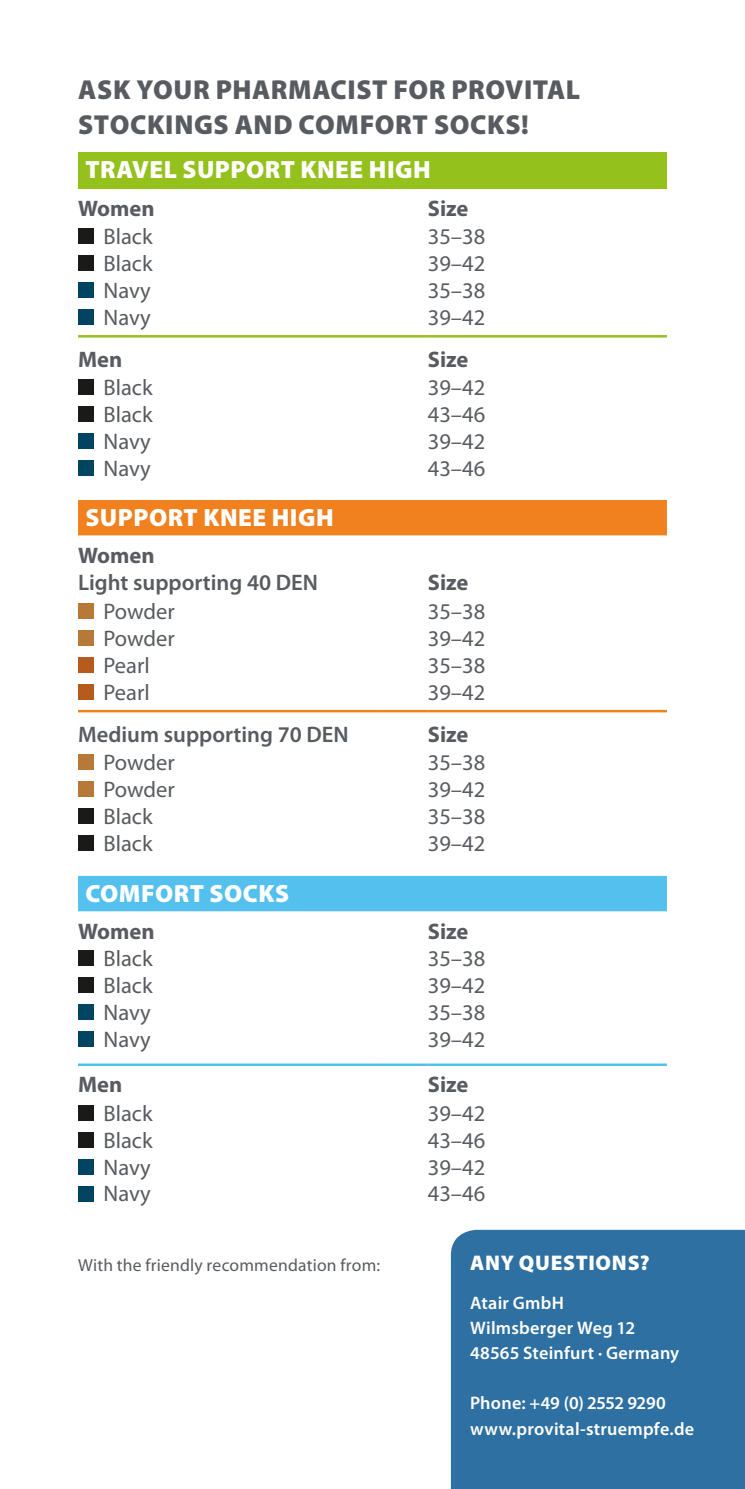
<style>
.page{position:relative;width:745px;height:1489px;background:#fff}
.page>*{position:absolute;margin:0;border:0;box-sizing:border-box;transform-origin:0 0}
.t1{font:900 27.5px/35px "Myriad Pro";letter-spacing:.02em;color:#585b60}
.t2{font:900 25px "Myriad Pro";letter-spacing:.02em;color:#fff}
.t3{font:22.5px "Myriad Pro";color:#585b60}
.t4{font:700 22.5px "Myriad Pro";color:#585b60}
.t5{font:600 22.5px "Myriad Pro";color:#585b60}
.t6{font:900 21.25px "Myriad Pro";letter-spacing:.035em;color:#fff}
.t7{font:600 18px/25px "Myriad Pro";letter-spacing:.015em;color:#fff}
.t8{font:17.5px "Myriad Pro";letter-spacing:.015em;color:#585b60}
</style>
<div class="page">
<div style="left:78px;top:875px;width:588px;height:36px;background:#54c0ee"></div>
<hr style="left:78px;top:1063px;width:298px;height:2px;background:#54c0ee">
<hr style="left:376px;top:1063px;width:51px;height:2px;background:#54c0ee">
<hr style="left:427px;top:1063px;width:239px;height:2px;background:#54c0ee">
<div style="left:78px;top:950px;width:16px;height:16px;background:#1a1a18"></div>
<div style="left:78px;top:977px;width:16px;height:16px;background:#1a1a18"></div>
<div style="left:78px;top:1004px;width:16px;height:16px;background:#004462"></div>
<div style="left:78px;top:1031px;width:16px;height:16px;background:#004462"></div>
<div style="left:78px;top:1104px;width:16px;height:16px;background:#1a1a18"></div>
<div style="left:78px;top:1131px;width:16px;height:16px;background:#1a1a18"></div>
<div style="left:78px;top:1158px;width:16px;height:16px;background:#004462"></div>
<div style="left:78px;top:1185px;width:16px;height:16px;background:#004462"></div>
<div style="left:450px;top:1229px;width:294px;height:259px;background:#2e70a1"></div>
<div style="left:78px;top:152px;width:588px;height:37px;background:#94c11c"></div>
<div style="left:78px;top:500px;width:588px;height:35px;background:#f0811e"></div>
<hr style="left:78px;top:709px;width:298px;height:3px;background:#f0811e">
<hr style="left:376px;top:709px;width:51px;height:3px;background:#f0811e">
<hr style="left:427px;top:709px;width:239px;height:3px;background:#f0811e">
<hr style="left:78px;top:335px;width:298px;height:2px;background:#94c11c">
<hr style="left:376px;top:335px;width:51px;height:2px;background:#94c11c">
<hr style="left:427px;top:335px;width:239px;height:2px;background:#94c11c">
<div style="left:78px;top:228px;width:16px;height:16px;background:#1a1a18"></div>
<div style="left:78px;top:255px;width:16px;height:16px;background:#1a1a18"></div>
<div style="left:78px;top:282px;width:16px;height:16px;background:#004462"></div>
<div style="left:78px;top:309px;width:16px;height:16px;background:#004462"></div>
<div style="left:78px;top:379px;width:16px;height:16px;background:#1a1a18"></div>
<div style="left:78px;top:406px;width:16px;height:16px;background:#1a1a18"></div>
<div style="left:78px;top:433px;width:16px;height:16px;background:#004462"></div>
<div style="left:78px;top:460px;width:16px;height:15px;background:#004462"></div>
<div style="left:78px;top:603px;width:16px;height:15px;background:#b67938"></div>
<div style="left:78px;top:629px;width:16px;height:16px;background:#b67938"></div>
<div style="left:78px;top:656px;width:16px;height:16px;background:#b65b1e"></div>
<div style="left:78px;top:683px;width:16px;height:16px;background:#b65b1e"></div>
<div style="left:78px;top:753px;width:16px;height:16px;background:#b67938"></div>
<div style="left:78px;top:780px;width:16px;height:16px;background:#b67938"></div>
<div style="left:78px;top:807px;width:16px;height:16px;background:#1a1a18"></div>
<div style="left:78px;top:834px;width:16px;height:16px;background:#1a1a18"></div>
<p class="t1" style="left:78px;top:71px;width:503px">ASK YOUR PHARMACIST FOR PROVITAL<br>STOCKINGS AND COMFORT SOCKS!</p>
<p class="t2" style="left:85px;top:153px;width:346px">TRAVEL SUPPORT KNEE HIGH</p>
<p class="t4" style="left:78px;top:194px;width:78px">Women</p>
<p class="t4" style="left:427px;top:194px;width:42px">Size</p>
<p class="t3" style="left:103px;top:222px;width:50px">Black</p>
<p class="t3" style="left:427px;top:222px;width:59px">35–38</p>
<p class="t3" style="left:103px;top:249px;width:50px">Black</p>
<p class="t3" style="left:427px;top:249px;width:59px">39–42</p>
<p class="t3" style="left:103px;top:276px;width:49px">Navy</p>
<p class="t3" style="left:427px;top:276px;width:59px">35–38</p>
<p class="t3" style="left:103px;top:303px;width:49px">Navy</p>
<p class="t3" style="left:427px;top:303px;width:59px">39–42</p>
<p class="t4" style="left:78px;top:345px;width:46px">Men</p>
<p class="t4" style="left:427px;top:345px;width:42px">Size</p>
<p class="t3" style="left:103px;top:373px;width:50px">Black</p>
<p class="t3" style="left:427px;top:373px;width:59px">39–42</p>
<p class="t3" style="left:103px;top:400px;width:50px">Black</p>
<p class="t3" style="left:427px;top:400px;width:59px">43–46</p>
<p class="t3" style="left:103px;top:427px;width:49px">Navy</p>
<p class="t3" style="left:427px;top:427px;width:59px">39–42</p>
<p class="t3" style="left:103px;top:454px;width:49px">Navy</p>
<p class="t3" style="left:427px;top:454px;width:59px">43–46</p>
<p class="t2" style="left:85px;top:500px;width:249px">SUPPORT KNEE HIGH</p>
<p class="t4" style="left:78px;top:540px;width:78px">Women</p>
<p class="t5" style="left:78px;top:568px;width:241px">Light supporting 40 DEN</p>
<p class="t4" style="left:427px;top:568px;width:42px">Size</p>
<p class="t3" style="left:103px;top:597px;width:73px">Powder</p>
<p class="t3" style="left:427px;top:597px;width:59px">35–38</p>
<p class="t3" style="left:103px;top:624px;width:73px">Powder</p>
<p class="t3" style="left:427px;top:624px;width:59px">39–42</p>
<p class="t3" style="left:103px;top:651px;width:48px">Pearl</p>
<p class="t3" style="left:427px;top:651px;width:59px">35–38</p>
<p class="t3" style="left:103px;top:678px;width:48px">Pearl</p>
<p class="t3" style="left:427px;top:678px;width:59px">39–42</p>
<p class="t5" style="left:78px;top:720px;width:272px">Medium supporting 70 DEN</p>
<p class="t4" style="left:427px;top:720px;width:42px">Size</p>
<p class="t3" style="left:103px;top:748px;width:73px">Powder</p>
<p class="t3" style="left:427px;top:748px;width:59px">35–38</p>
<p class="t3" style="left:103px;top:775px;width:73px">Powder</p>
<p class="t3" style="left:427px;top:775px;width:59px">39–42</p>
<p class="t3" style="left:103px;top:802px;width:50px">Black</p>
<p class="t3" style="left:427px;top:802px;width:59px">35–38</p>
<p class="t3" style="left:103px;top:829px;width:50px">Black</p>
<p class="t3" style="left:427px;top:829px;width:59px">39–42</p>
<p class="t2" style="left:85px;top:876px;width:205px">COMFORT SOCKS</p>
<p class="t4" style="left:78px;top:916px;width:78px">Women</p>
<p class="t4" style="left:427px;top:916px;width:42px">Size</p>
<p class="t3" style="left:103px;top:944px;width:50px">Black</p>
<p class="t3" style="left:427px;top:944px;width:59px">35–38</p>
<p class="t3" style="left:103px;top:971px;width:50px">Black</p>
<p class="t3" style="left:427px;top:971px;width:59px">39–42</p>
<p class="t3" style="left:103px;top:998px;width:49px">Navy</p>
<p class="t3" style="left:427px;top:998px;width:59px">35–38</p>
<p class="t3" style="left:103px;top:1025px;width:49px">Navy</p>
<p class="t3" style="left:427px;top:1025px;width:59px">39–42</p>
<p class="t4" style="left:78px;top:1069px;width:46px">Men</p>
<p class="t4" style="left:427px;top:1069px;width:42px">Size</p>
<p class="t3" style="left:103px;top:1099px;width:50px">Black</p>
<p class="t3" style="left:427px;top:1099px;width:59px">39–42</p>
<p class="t3" style="left:103px;top:1126px;width:50px">Black</p>
<p class="t3" style="left:427px;top:1126px;width:59px">43–46</p>
<p class="t3" style="left:103px;top:1152px;width:49px">Navy</p>
<p class="t3" style="left:427px;top:1152px;width:59px">39–42</p>
<p class="t3" style="left:103px;top:1179px;width:49px">Navy</p>
<p class="t3" style="left:427px;top:1179px;width:59px">43–46</p>
<p class="t8" style="left:78px;top:1254px;width:303px">With the friendly recommendation from:</p>
<p class="t6" style="left:470px;top:1248px;width:181px">ANY QUESTIONS?</p>
<p class="t7" style="left:469px;top:1290px;width:211px">Atair GmbH<br>Wilmsberger Weg 12<br>48565 Steinfurt · Germany</p>
<p class="t7" style="left:469px;top:1390px;width:225px">Phone: +49 (0) 2552 9290 www.provital-struempfe.de</p>
</div>
